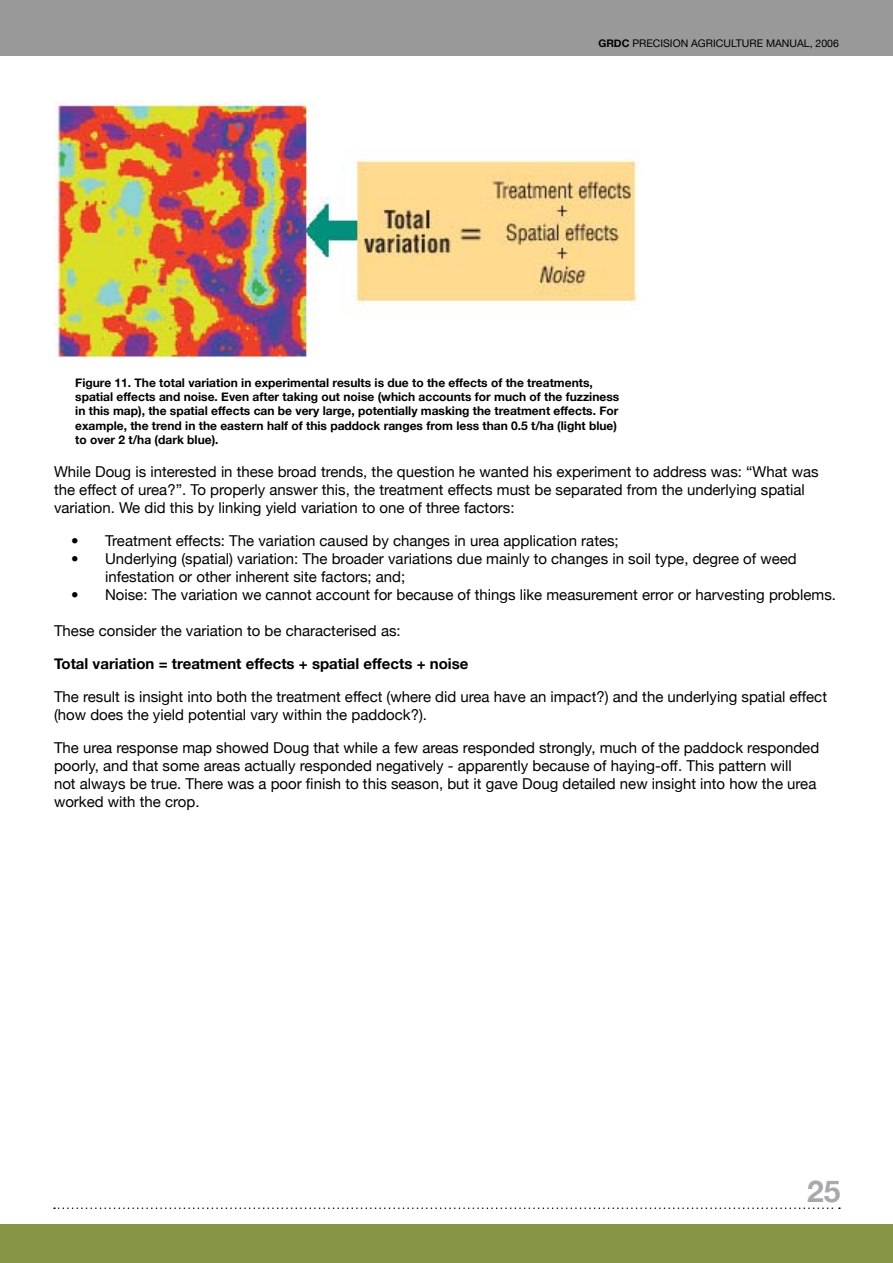
<style>
.page{position:relative;width:893px;height:1263px;background:#fff}
.page>*{position:absolute;margin:0;border:0;box-sizing:border-box;transform-origin:0 0}
.t1{font:700 30px "Helvetica Neue";color:#a7a9ac}
.t2{font:15px/18px "Helvetica Neue";color:#000}
.t3{font:700 15px "Helvetica Neue";color:#000}
.t4{font:700 12px/14.4px "Helvetica Neue";color:#000}
.t5{font:10.5px "Helvetica Neue";color:#000}
.s1{font-weight:700}
</style>
<div class="page">
<svg style="left:54px;top:1207px;width:786px;height:2px"></svg>
<div style="left:0;top:0;width:893px;height:55px;background:#999"></div>
<div style="left:0;top:1225px;width:893px;height:38px;background:#879547"></div>
<img style="left:54px;top:101px;width:586px;height:256px">
<p class="t5" style="left:598px;top:37px;width:242px"><span class="s1">GRDC</span> PRECISION AGRICULTURE MANUAL, 2006</p>
<p class="t4" style="left:75px;top:375px;width:545px">Figure 11. The total variation in experimental results is due to the effects of the treatments, spatial effects and noise. Even after taking out noise (which accounts for much of the fuzziness in this map), the spatial effects can be very large, potentially masking the treatment effects. For example, the trend in the eastern half of this paddock ranges from less than 0.5 t/ha (light blue) to over 2 t/ha (dark blue).</p>
<p class="t2" style="left:54px;top:463px;width:766px">While Doug is interested in these broad trends, the question he wanted his experiment to address was: “What was the effect of urea?”. To properly answer this, the treatment effects must be separated from the underlying spatial variation. We did this by linking yield variation to one of three factors:</p>
<p class="t2" style="left:71px;top:532px;width:549px">• Treatment effects: The variation caused by changes in urea application rates;</p>
<p class="t2" style="left:105px;top:550px;width:693px;text-indent:-34px">• Underlying (spatial) variation: The broader variations due mainly to changes in soil type, degree of weed infestation or other inherent site factors; and;</p>
<p class="t2" style="left:71px;top:586px;width:766px">• Noise: The variation we cannot account for because of things like measurement error or harvesting problems.</p>
<p class="t2" style="left:54px;top:622px;width:348px">These consider the variation to be characterised as:</p>
<p class="t3" style="left:54px;top:654px;width:416px">Total variation = treatment effects + spatial effects + noise</p>
<p class="t2" style="left:54px;top:688px;width:774px">The result is insight into both the treatment effect (where did urea have an impact?) and the underlying spatial effect (how does the yield potential vary within the paddock?).</p>
<p class="t2" style="left:54px;top:739px;width:767px">The urea response map showed Doug that while a few areas responded strongly, much of the paddock responded poorly, and that some areas actually responded negatively - apparently because of haying-off. This pattern will<br>not always be true. There was a poor finish to this season, but it gave Doug detailed new insight into how the urea worked with the crop.</p>
<h1 class="t1" style="left:807px;top:1172px;width:35px">25</h1>
</div>
